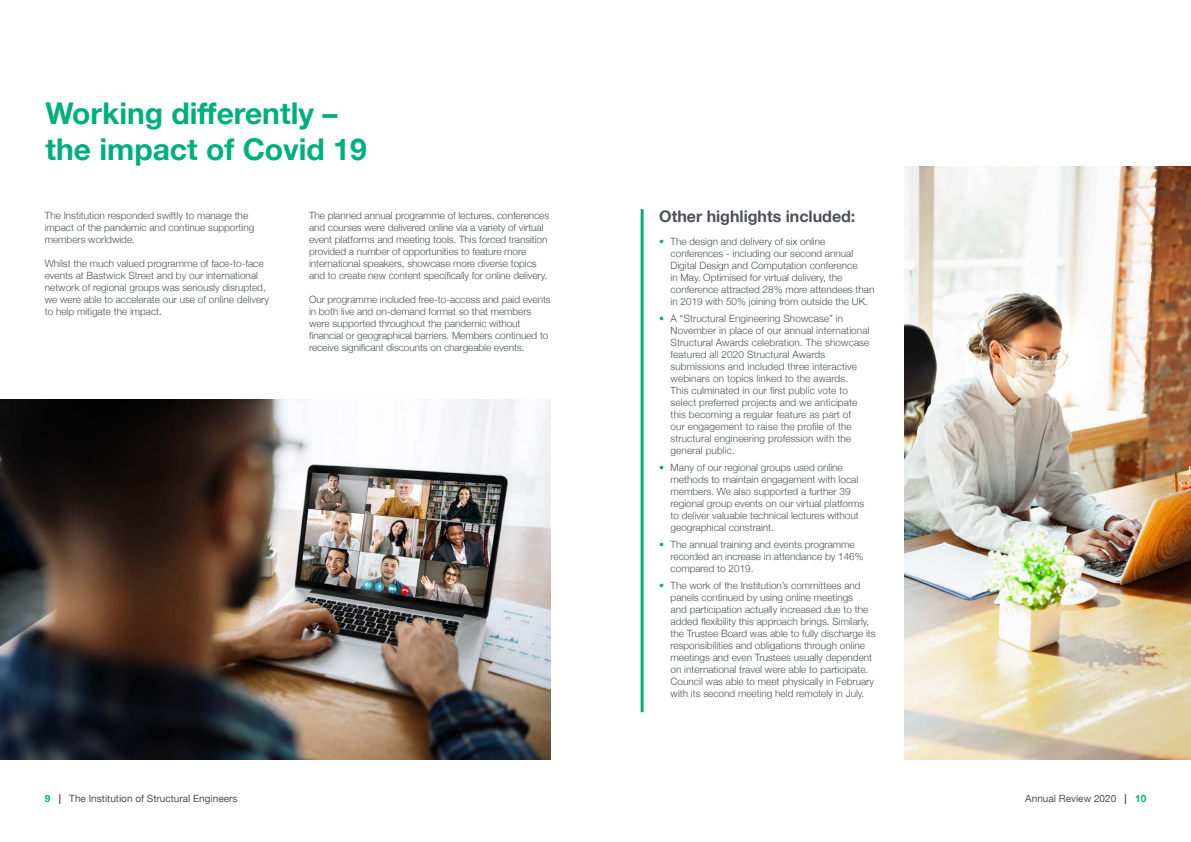
<style>
.page{position:relative;width:1191px;height:842px;background:#fff}
.page>*{position:absolute;margin:0;border:0;box-sizing:border-box;transform-origin:0 0}
.Main_Heading__16pt{font:700 30px/36px "Helvetica Neue";color:#00af7e}
.Sub_Heading_1__14pt{font:700 16px "Helvetica Neue";color:#4c5157}
.Body_Copy__10pt{font:300 10px/12px "Helvetica Neue";color:#4c5157}
.t1{font:10px "Helvetica Neue";color:#4c5157}
.s1{color:#00af7e}
.s2{font-weight:700;color:#00af7e}
.s3{font-weight:700}
</style>
<div class="page">
<hr style="left:640px;top:209px;width:3px;height:503px;background:#00af7e">
<img style="left:0;top:400px;width:551px;height:360px">
<img style="left:904px;top:167px;width:287px;height:593px">
<p class="Main_Heading__16pt" style="left:45px;top:96px;width:323px">Working differently – the impact of Covid 19</p>
<p class="Body_Copy__10pt" style="left:45px;top:208px;width:211px">The Institution responded swiftly to manage the impact of the pandemic and continue supporting members worldwide.</p>
<p class="Body_Copy__10pt" style="left:45px;top:256px;width:226px">Whilst the much valued programme of face-to-face events at Bastwick Street and by our international network of regional groups was seriously disrupted, we were able to accelerate our use of online delivery to help mitigate the impact.</p>
<p class="Body_Copy__10pt" style="left:309px;top:208px;width:242px">The planned annual programme of lectures, conferences and courses were delivered online via a variety of virtual event platforms and meeting tools. This forced transition provided a number of opportunities to feature more international speakers, showcase more diverse topics and to create new content specifically for online delivery.</p>
<p class="Body_Copy__10pt" style="left:309px;top:292px;width:243px">Our programme included free-to-access and paid events in both live and on-demand format so that members were supported throughout the pandemic without financial or geographical barriers. Members continued to receive significant discounts on chargeable events.</p>
<p class="Sub_Heading_1__14pt" style="left:659px;top:204px;width:198px">Other highlights included:</p>
<p class="Body_Copy__10pt" style="left:670px;top:235px;width:205px;text-indent:-11px"><span class="s1">•</span> The design and delivery of six online conferences - including our second annual Digital Design and Computation conference<br>in May. Optimised for virtual delivery, the conference attracted 28% more attendees than in 2019 with 50% joining from outside the UK.</p>
<p class="Body_Copy__10pt" style="left:670px;top:312px;width:200px;text-indent:-11px"><span class="s1">•</span> A “Structural Engineering Showcase” in November in place of our annual international Structural Awards celebration. The showcase featured all 2020 Structural Awards submissions and included three interactive webinars on topics linked to the awards.<br>This culminated in our first public vote to select preferred projects and we anticipate this becoming a regular feature as part of<br>our engagement to raise the profile of the structural engineering profession with the general public.</p>
<p class="Body_Copy__10pt" style="left:670px;top:461px;width:195px;text-indent:-11px"><span class="s1">•</span> Many of our regional groups used online methods to maintain engagement with local members. We also supported a further 39 regional group events on our virtual platforms to deliver valuable technical lectures without geographical constraint.</p>
<p class="Body_Copy__10pt" style="left:670px;top:538px;width:195px;text-indent:-11px"><span class="s1">•</span> The annual training and events programme recorded an increase in attendance by 146% compared to 2019.</p>
<p class="Body_Copy__10pt" style="left:670px;top:579px;width:207px;text-indent:-11px"><span class="s1">•</span> The work of the Institution’s committees and panels continued by using online meetings<br>and participation actually increased due to the added flexibility this approach brings. Similarly, the Trustee Board was able to fully discharge its responsibilities and obligations through online meetings and even Trustees usually dependent on international travel were able to participate.<br>Council was able to meet physically in February with its second meeting held remotely in July.</p>
<p class="t1" style="left:45px;top:791px;width:194px"><span class="s2">9</span> <span class="s3">|</span> The Institution of Structural Engineers</p>
<p class="t1" style="left:1025px;top:791px;width:122px">Annual Review 2020 <span class="s3">|</span> <span class="s2">10</span></p>
</div>
